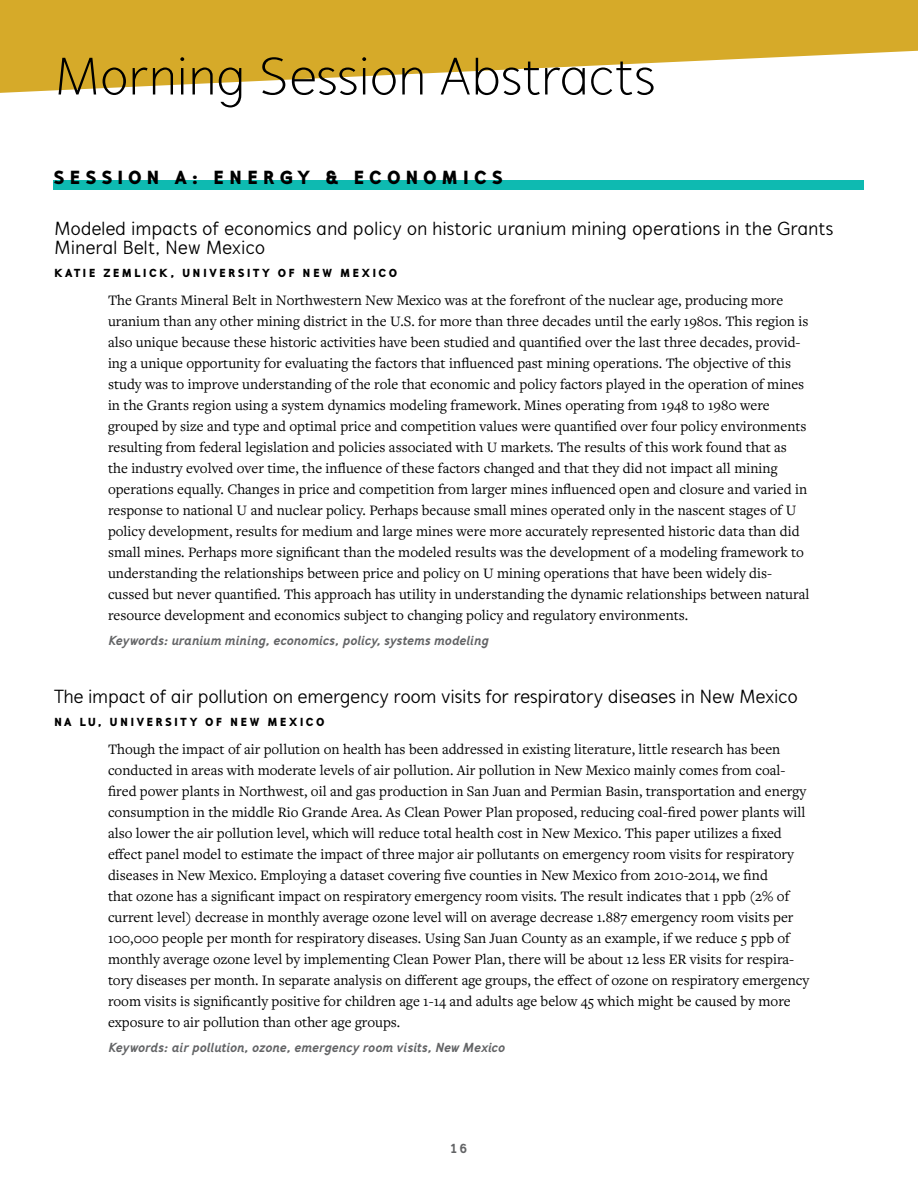
<style>
.page{position:relative;width:918px;height:1188px;background:#fff}
.page>*{position:absolute;margin:0;border:0;box-sizing:border-box;transform-origin:0 0}
.t1{font:300 54px "Mucho Sans";color:#000}
.t2{font:19.5px/19.5px "Mucho Sans";letter-spacing:-.01em;color:#000}
.t3{font:900 19.5px "Mucho Sans";letter-spacing:.25em;color:#000}
.t4{font:15px/21px "Freight Text Pro";color:#000}
.t5{font:italic 800 13.5px "Mucho Sans";color:#636466}
.t6{font:800 13.5px "Mucho Sans";color:#636466}
.t7{font:900 12px "Mucho Sans";letter-spacing:.2em;color:#000}
</style>
<div class="page">
<div style="left:54px;top:180px;width:810px;height:10px;background:#0ebab1"></div>
<svg style="left:0;top:0;width:918px;height:93px;fill:#d6aa29"></svg>
<h1 class="t1" style="left:54px;top:46px;width:603px">Morning Session Abstracts</h1>
<h2 class="t3" style="left:54px;top:165px;width:451px">SESSION A: ENERGY &amp; ECONOMICS</h2>
<h2 class="t2" style="left:54px;top:219px;width:781px">Modeled impacts of economics and policy on historic uranium mining operations in the Grants<br>Mineral Belt, New Mexico</h2>
<p class="t4" style="left:108px;top:289px;width:703px">The Grants Mineral Belt in Northwestern New Mexico was at the forefront of the nuclear age, producing more uranium than any other mining district in the U.S. for more than three decades until the early 1980s. This region is also unique because these historic activities have been studied and quantified over the last three decades, provid&shy;ing a unique opportunity for evaluating the factors that influenced past mining operations. The objective of this study was to improve understanding of the role that economic and policy factors played in the operation of mines in the Grants region using a system dynamics modeling framework. Mines operating from 1948 to 1980 were grouped by size and type and optimal price and competition values were quantified over four policy environments resulting from federal legislation and policies associated with U markets. The results of this work found that as the industry evolved over time, the influence of these factors changed and that they did not impact all mining operations equally. Changes in price and competition from larger mines influenced open and closure and varied in response to national U and nuclear policy. Perhaps because small mines operated only in the nascent stages of U policy development, results for medium and large mines were more accurately represented historic data than did small mines. Perhaps more significant than the modeled results was the development of a modeling framework to understanding the relationships between price and policy on U mining operations that have been widely dis&shy;cussed but never quantified. This approach has utility in understanding the dynamic relationships between natural resource development and economics subject to changing policy and regulatory environments.</p>
<p class="t5" style="left:108px;top:633px;width:382px">Keywords: uranium mining, economics, policy, systems modeling</p>
<p class="t7" style="left:54px;top:265px;width:345px">KATIE ZEMLICK, UNIVERSITY OF NEW MEXICO</p>
<h2 class="t2" style="left:54px;top:687px;width:746px">The impact of air pollution on emergency room visits for respiratory diseases in New Mexico</h2>
<p class="t7" style="left:54px;top:715px;width:272px">NA LU, UNIVERSITY OF NEW MEXICO</p>
<p class="t4" style="left:108px;top:739px;width:703px">Though the impact of air pollution on health has been addressed in existing literature, little research has been conducted in areas with moderate levels of air pollution. Air pollution in New Mexico mainly comes from coal&shy;fired power plants in Northwest, oil and gas production in San Juan and Permian Basin, transportation and energy consumption in the middle Rio Grande Area. As Clean Power Plan proposed, reducing coal-fired power plants will also lower the air pollution level, which will reduce total health cost in New Mexico. This paper utilizes a fixed effect panel model to estimate the impact of three major air pollutants on emergency room visits for respiratory diseases in New Mexico. Employing a dataset covering five counties in New Mexico from 2010-2014, we find<br>that ozone has a significant impact on respiratory emergency room visits. The result indicates that 1 ppb (2% of current level) decrease in monthly average ozone level will on average decrease 1.887 emergency room visits per 100,000 people per month for respiratory diseases. Using San Juan County as an example, if we reduce 5 ppb of monthly average ozone level by implementing Clean Power Plan, there will be about 12 less ER visits for respira&shy;tory diseases per month. In separate analysis on different age groups, the effect of ozone on respiratory emergency room visits is significantly positive for children age 1-14 and adults age below 45 which might be caused by more exposure to air pollution than other age groups.</p>
<p class="t5" style="left:108px;top:1039px;width:398px">Keywords: air pollution, ozone, emergency room visits, New Mexico</p>
<p class="t6" style="left:451px;top:1141px;width:18px">16</p>
</div>
